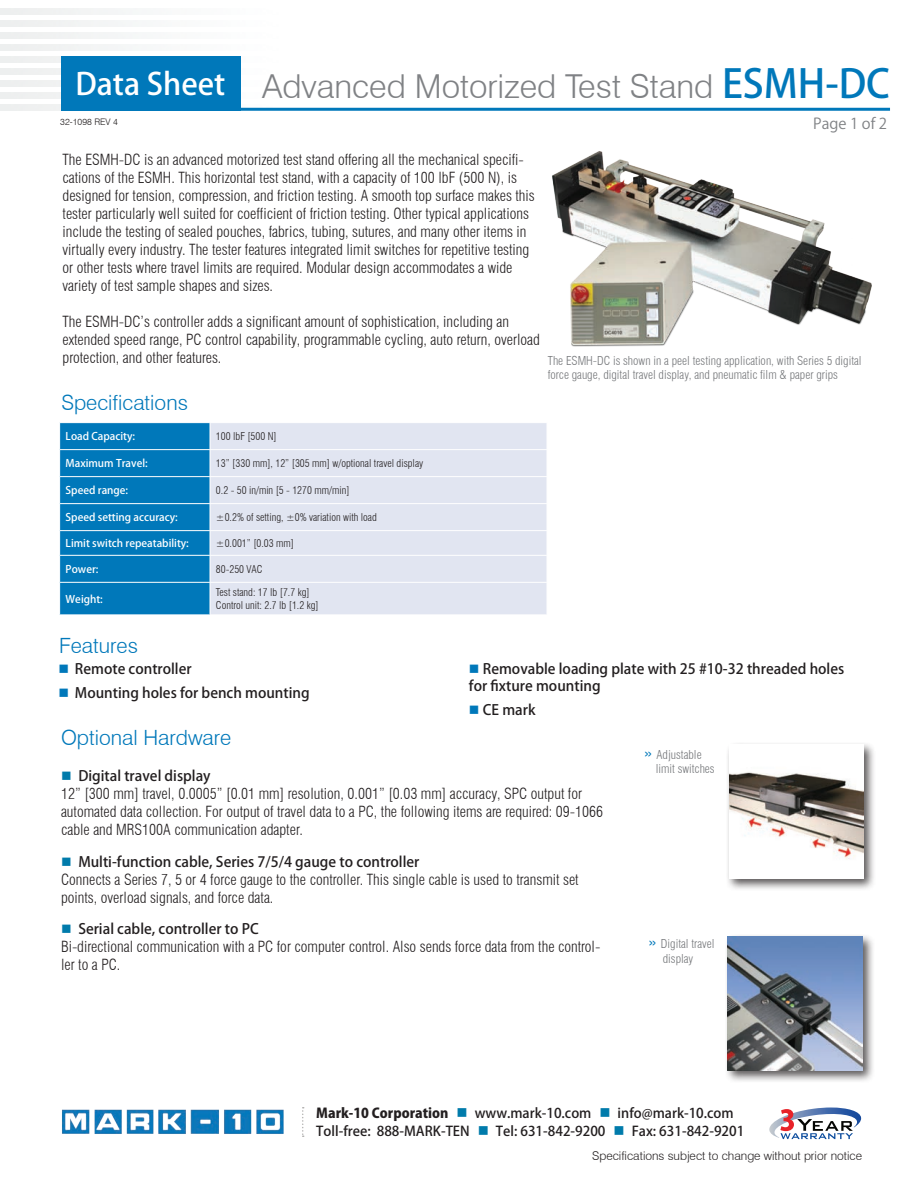
<style>
.page{position:relative;width:918px;height:1188px;background:#fff}
.page>*{position:absolute;margin:0;border:0;box-sizing:border-box;transform-origin:0 0}
.t1{font:300 33px "Swiss 721 BT";color:#808285}
.t2{font:500 30.3px "Koz Go Std";color:#fff}
.t3{font:300 21px "Swiss 721 BT";color:#0078ba}
.t4{font:300 condensed 15px/18px "Swiss 721 BT";color:#231f20}
.t5{font:15px "Koz Go Std";color:#808285}
.t6{font:500 14.25px/17.1px "Koz Go Std";color:#231f20}
.t7{font:500 13.5px/18px "Koz Go Std";color:#231f20}
.t8{font:300 condensed 12px/14.4px "Swiss 721 BT";color:#76787b}
.t9{font:300 12px "Swiss 721 BT";color:#231f20}
.t10{font:300 condensed 10.5px/12.6px "Swiss 721 BT";color:#231f20}
.t11{font:500 10.5px "Koz Go Std";color:#fff}
.t12{font:300 9px "Swiss 721 BT";color:#231f20}
.s1{font-family:"Koz Go Pro";font-weight:500;font-size:39px;color:#0078ba}
.s2{color:#0078ba}
.s3{color:#007bab}
.s4{font-stretch:normal;font-size:18px;color:#0078ba}
.s5{font-weight:800}
</style>
<div class="page">
<img style="left:0;top:56px;width:241px;height:7px">
<img style="left:0;top:68px;width:241px;height:7px">
<img style="left:0;top:80px;width:241px;height:7px">
<img style="left:0;top:92px;width:241px;height:7px">
<img style="left:0;top:104px;width:309px;height:7px">
<hr style="left:61px;top:108px;width:829px;height:3px;background:#0078ba">
<div style="left:61px;top:56px;width:179px;height:55px;background:#0078ba"></div>
<svg style="left:302px;top:1107px;width:2px;height:30px"></svg>
<svg style="left:769px;top:1108px;width:92px;height:31px"></svg>
<img style="left:62px;top:1110px;width:222px;height:24px">
<div style="left:725px;top:741px;width:151px;height:150px;background:#231f20;opacity:.75"></div>
<img style="left:729px;top:745px;width:134px;height:134px">
<div style="left:724px;top:933px;width:151px;height:151px;background:#231f20;opacity:.75"></div>
<img style="left:728px;top:937px;width:134px;height:134px">
<img style="left:552px;top:151px;width:320px;height:196px">
<div style="left:211px;top:423px;width:336px;height:192px;background:#e1e5f1"></div>
<hr style="left:210px;top:449px;width:337px;height:1px;background:#fff">
<hr style="left:210px;top:476px;width:337px;height:1px;background:#fff">
<hr style="left:210px;top:503px;width:337px;height:1px;background:#fff">
<hr style="left:210px;top:530px;width:337px;height:1px;background:#fff">
<hr style="left:210px;top:555px;width:337px;height:1px;background:#fff">
<svg style="left:59px;top:423px;width:152px;height:192px;background:#0b7ebd"></svg>
<hr style="left:59px;top:582px;width:151px;height:1px;background:#fff">
<hr style="left:59px;top:583px;width:1px;height:32px;background:#fff">
<hr style="left:210px;top:582px;width:337px;height:1px;background:#fff">
<hr style="left:210px;top:583px;width:1px;height:32px;background:#fff">
<h2 class="t2" style="left:75px;top:65px;width:151px">Data Sheet</h2>
<h1 class="t1" style="left:262px;top:67px;width:630px">Advanced Motorized Test Stand <span class="s1">ESMH-DC</span></h1>
<p class="t12" style="left:60px;top:117px;width:59px">32-1098 REV 4</p>
<p class="t5" style="left:813px;top:115px;width:75px">Page 1 of 2</p>
<p class="t4" style="left:63px;top:151px;width:474px">The ESMH-DC is an advanced motorized test stand offering all the mechanical specifi&shy;cations of the ESMH. This horizontal test stand, with a capacity of 100 lbF (500 N), is designed for tension, compression, and friction testing. A smooth top surface makes this tester particularly well suited for coefficient of friction testing. Other typical applications include the testing of sealed pouches, fabrics, tubing, sutures, and many other items in virtually every industry. The tester features integrated limit switches for repetitive testing or other tests where travel limits are required. Modular design accommodates a wide variety of test sample shapes and sizes.</p>
<p class="t4" style="left:63px;top:313px;width:479px">The ESMH-DC’s controller adds a significant amount of sophistication, including an extended speed range, PC control capability, programmable cycling, auto return, overload protection, and other features.</p>
<h3 class="t3" style="left:61px;top:390px;width:128px">Specifications</h3>
<p class="t8" style="left:548px;top:353px;width:315px">The ESMH-DC is shown in a peel testing application, with Series 5 digital force gauge, digital travel display, and pneumatic film &amp; paper grips</p>
<p class="t11" style="left:66px;top:430px;width:71px">Load Capacity:</p>
<p class="t10" style="left:216px;top:430px;width:62px">100 lbF [500 N]</p>
<p class="t11" style="left:66px;top:457px;width:84px">Maximum Travel:</p>
<p class="t10" style="left:216px;top:457px;width:209px">13” [330 mm], 12” [305 mm] w/optional travel display</p>
<p class="t11" style="left:66px;top:484px;width:64px">Speed range:</p>
<p class="t10" style="left:216px;top:484px;width:135px">0.2 - 50 in/min [5 - 1270 mm/min]</p>
<p class="t11" style="left:66px;top:511px;width:114px">Speed setting accuracy:</p>
<p class="t10" style="left:216px;top:511px;width:162px">±0.2% of setting, ±0% variation with load</p>
<p class="t11" style="left:66px;top:537px;width:125px">Limit switch repeatability:</p>
<p class="t10" style="left:216px;top:537px;width:80px">±0.001” [0.03 mm]</p>
<p class="t11" style="left:66px;top:563px;width:34px">Power:</p>
<p class="t10" style="left:216px;top:563px;width:48px">80-250 VAC</p>
<p class="t11" style="left:66px;top:592px;width:39px">Weight:</p>
<p class="t10" style="left:216px;top:586px;width:104px">Test stand: 17 lb [7.7 kg]<br>Control unit: 2.7 lb [1.2 kg]</p>
<h3 class="t3" style="left:59px;top:633px;width:80px">Features</h3>
<p class="t6" style="left:59px;top:661px;width:135px"><span class="s2">■</span> Remote controller</p>
<p class="t6" style="left:59px;top:685px;width:253px"><span class="s2">■</span> Mounting holes for bench mounting</p>
<p class="t6" style="left:469px;top:661px;width:377px"><span class="s2">■</span> Removable loading plate with 25 #10-32 threaded holes for fixture mounting</p>
<p class="t6" style="left:469px;top:702px;width:68px"><span class="s2">■</span> CE mark</p>
<h3 class="t3" style="left:61px;top:725px;width:172px">Optional Hardware</h3>
<p class="t6" style="left:61px;top:768px;width:151px"><span class="s3">■</span> Digital travel display</p>
<p class="t4" style="left:61px;top:785px;width:544px">12” [300 mm] travel, 0.0005” [0.01 mm] resolution, 0.001” [0.03 mm] accuracy, SPC output for automated data collection. For output of travel data to a PC, the following items are required: 09-1066 cable and MRS100A communication adapter.</p>
<p class="t6" style="left:61px;top:854px;width:360px"><span class="s3">■</span> Multi-function cable, Series 7/5/4 gauge to controller</p>
<p class="t4" style="left:61px;top:870px;width:519px">Connects a Series 7, 5 or 4 force gauge to the controller. This single cable is used to transmit set points, overload signals, and force data.</p>
<p class="t6" style="left:61px;top:921px;width:199px"><span class="s3">■</span> Serial cable, controller to PC</p>
<p class="t4" style="left:61px;top:938px;width:541px">Bi-directional communication with a PC for computer control. Also sends force data from the control&shy;ler to a PC.</p>
<p class="t8" style="left:656px;top:747px;width:61px;text-indent:-11px"><span class="s4">»</span> Adjustable limit switches</p>
<p class="t8" style="left:649px;top:937px;width:67px;text-align:center"><span class="s4">»</span> Digital travel display</p>
<p class="t7" style="left:316px;top:1105px;width:430px"><span class="s5">Mark-10 Corporation</span> <span class="s3">■</span> www.mark-10.com <span class="s3">■</span> info@mark-10.com<br>Toll-free: 888-MARK-TEN <span class="s3">■</span> Tel: 631-842-9200 <span class="s3">■</span> Fax: 631-842-9201</p>
<p class="t9" style="left:592px;top:1149px;width:271px">Specifications subject to change without prior notice</p>
</div>
